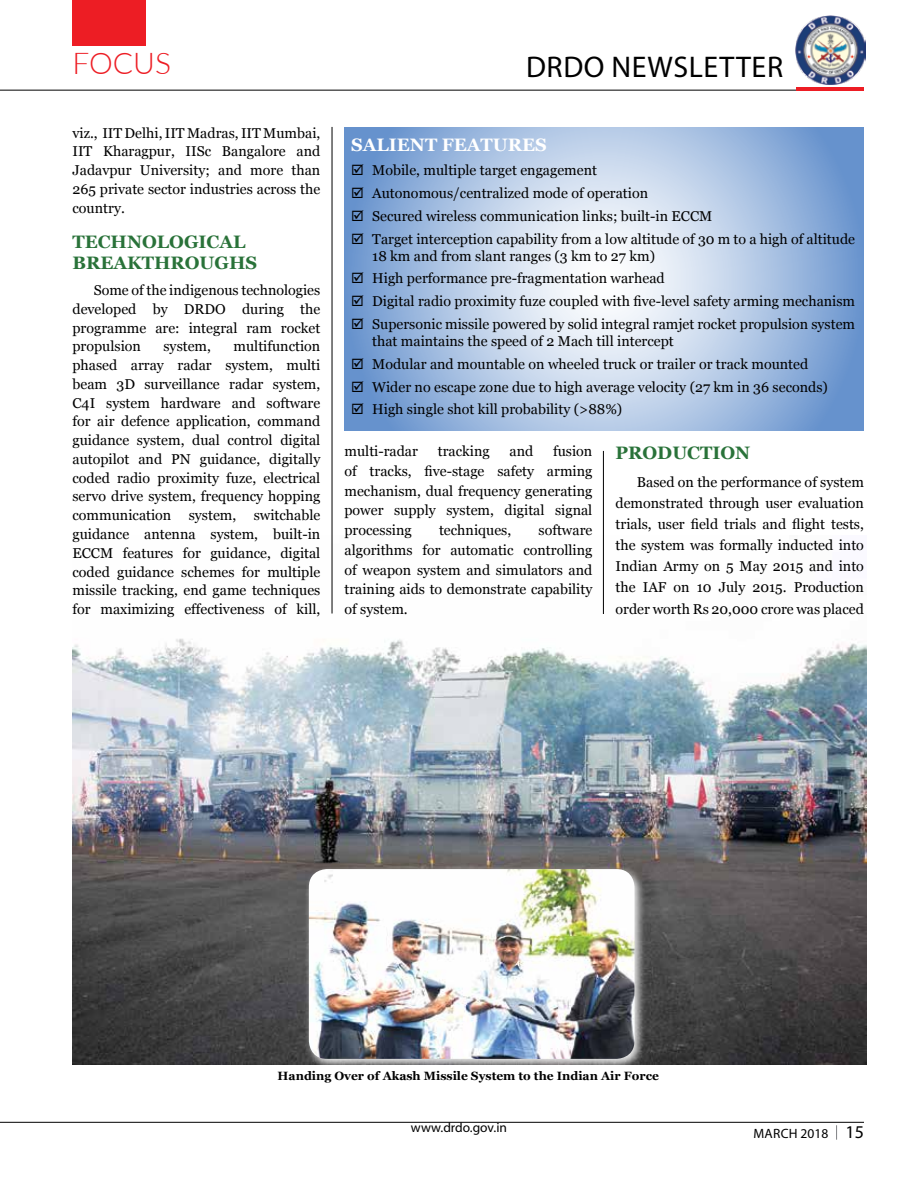
<style>
.page{position:relative;width:918px;height:1188px;background:#fff}
.page>*{position:absolute;margin:0;border:0;box-sizing:border-box;transform-origin:0 0}
.t1{font:30px "Myriad Pro";letter-spacing:.02em;color:#000}
.t2{font:300 30px "Lato";color:#ed1d24}
.t3{font:700 18px/21.6px "Georgia";color:#297239}
.t4{font:700 18px "Georgia";color:#fff}
.t5{font:18px "Myriad Pro";color:#000}
.t6{font:14.25px/18.8px "Georgia";color:#000;text-align:justify}
.t7{font:13.5px "Myriad Pro";color:#000}
.t8{font:700 12px "Georgia";color:#000}
</style>
<div class="page">
<hr style="left:0;top:90px;width:864px;height:1px;background:#000">
<hr style="left:0;top:1122px;width:864px;height:1px;background:#000">
<svg style="left:836px;top:1125px;width:1px;height:15px"></svg>
<div style="left:72px;top:0;width:74px;height:46px;background:#ed1d24"></div>
<hr style="left:796px;top:87px;width:68px;height:3px;background:#ed1d24">
<img style="left:796px;top:15px;width:69px;height:69px">
<img style="left:72px;top:536px;width:794px;height:529px">
<hr style="left:603px;top:451px;width:1px;height:163px;background:#000">
<hr style="left:332px;top:127px;width:1px;height:487px;background:#000">
<div style="left:304px;top:865px;width:342px;height:207px;background:#fff;opacity:.9"></div>
<img style="left:309px;top:869px;width:325px;height:190px">
<svg style="left:345px;top:127px;width:519px;height:303px;background:#adc4e3"></svg>
<h1 class="t2" style="left:72px;top:43px;width:100px">FOCUS</h1>
<p class="t6" style="left:72px;top:123px;width:249px">viz., IIT Delhi, IIT Madras, IIT Mumbai, IIT Kharagpur, IISc Bangalore and Jadavpur University; and more than 265 private sector industries across the country.</p>
<p class="t3" style="left:72px;top:230px;width:186px">Technological<br>Breakth roughs</p>
<p class="t6" style="left:72px;top:281px;width:249px;text-indent:21px">Some of the indigenous technologies developed by DRDO during the programme are: integral ram rocket propulsion</p>
<p class="t6" style="left:72px;top:337px;width:249px;text-indent:161px">multifunction phased array radar system, multi beam 3D surveillance radar system, C4I system hardware and software for air defence application, command guidance system, dual control digital autopilot and PN guidance, digitally coded radio proximity fuze, electrical servo drive system, frequency hopping communication system, switchable guidance antenna system, built-in ECCM features for guidance, digital coded guidance schemes for multiple missile tracking, end game techniques for maximizing effectiveness of kill,</p>
<p class="t6" style="left:164px;top:337px;width:49px">system,</p>
<h1 class="t1" style="left:526px;top:48px;width:256px">DRDO NEWSLETTER</h1>
<p class="t4" style="left:351px;top:132px;width:197px">Sali ent Features</p>
<p class="t6" style="left:351px;top:161px;width:247px">☑ Mobile, multiple target engagement</p>
<p class="t6" style="left:351px;top:184px;width:298px">☑ Autonomous/centralized mode of operation</p>
<p class="t6" style="left:351px;top:206px;width:363px">☑ Secured wireless communication links; built-in ECCM</p>
<p class="t6" style="left:372px;top:230px;width:484px;line-height:17.1px;text-indent:-21px">☑ Target interception capability from a low altitude of 30 m to a high of altitude<br>18 km and from slant ranges (3 km to 27 km)</p>
<p class="t6" style="left:351px;top:269px;width:315px">☑ High performance pre-fragmentation warhead</p>
<p class="t6" style="left:351px;top:292px;width:505px">☑ Digital radio proximity fuze coupled with five-level safety arming mechanism</p>
<p class="t6" style="left:372px;top:315px;width:484px;line-height:17.1px;text-indent:-21px">☑ Supersonic missile powered by solid integral ramjet rocket propulsion system that maintains the speed of 2 Mach till intercept</p>
<p class="t6" style="left:351px;top:354px;width:459px">☑ Modular and mountable on wheeled truck or trailer or track mounted</p>
<p class="t6" style="left:351px;top:377px;width:478px">☑ Wider no escape zone due to high average velocity (27 km in 36 seconds)</p>
<p class="t6" style="left:351px;top:400px;width:273px">☑ High single shot kill probability (&gt;88%)</p>
<p class="t6" style="left:345px;top:442px;width:249px;line-height:19.6px;text-indent:209px">fusion of tracks, five-stage safety arming mechanism, dual frequency generating power supply system, digital signal processing</p>
<p class="t6" style="left:345px;top:442px;width:75px">multi-radar</p>
<p class="t6" style="left:438px;top:442px;width:53px">tracking</p>
<p class="t6" style="left:510px;top:442px;width:25px">and</p>
<p class="t6" style="left:345px;top:520px;width:249px;line-height:19.6px;text-indent:194px">software algorithms for automatic controlling of weapon system and simulators and training aids to demonstrate capability of system.</p>
<p class="t6" style="left:439px;top:521px;width:74px">techniques,</p>
<p class="t3" style="left:616px;top:441px;width:15px">PRODUCT</p>
<p class="t3" style="left:713px;top:441px;width:24px">ION</p>
<p class="t6" style="left:616px;top:471px;width:250px;line-height:21.1px;text-indent:21px">Based on the performance of system demonstrated through user evaluation trials, user field trials and flight tests, the system was formally inducted into Indian Army on 5 May 2015 and into the IAF on 10 July 2015. Production order worth Rs 20,000 crore was placed</p>
<p class="t8" style="left:278px;top:1067px;width:383px">Handing Over of Akash Missile System to the Indian Air Force</p>
<p class="t7" style="left:411px;top:1119px;width:98px">WWW.DRDO.GOV.IN</p>
<p class="t7" style="left:754px;top:1125px;width:76px">MARCH 2018</p>
<p class="t5" style="left:846px;top:1121px;width:20px">15</p>
</div>
